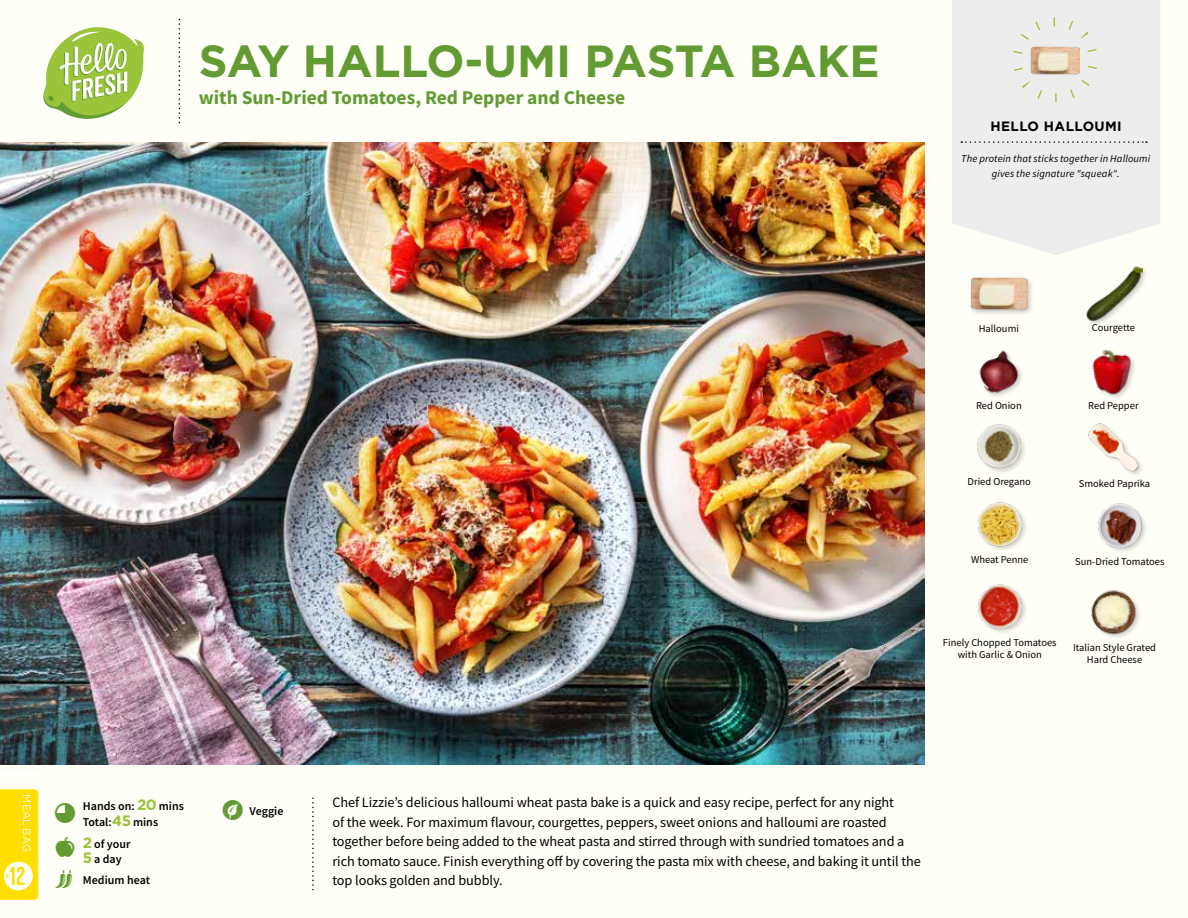
<style>
.page{position:relative;width:1188px;height:918px;background:#fffef7}
.page>*{position:absolute;margin:0;border:0;box-sizing:border-box;transform-origin:0 0}
.t1{font:700 45px "Gotham";color:#619b31}
.t2{font:26.1px "Kapra";color:#fd0}
.t3{font:700 19.5px "Source Sans Pro";color:#619b31}
.t4{font:14.25px/19.5px "Source Sans Pro";letter-spacing:-.005em;color:#000}
.t5{font:700 13.5px "Gotham";letter-spacing:.03em;color:#000}
.t6{font:600 12px/15.8px "Source Sans Pro";color:#000}
.t7{font:10.5px/12px "Source Sans Pro";color:#000;text-align:center}
.t8{font:italic 10.5px/14.7px "Source Sans Pro";letter-spacing:.01em;color:#000;text-align:center}
.t9{font:10.5px "Gotham";letter-spacing:-.005em;color:#fffefb}
.s1{font-family:"Gotham";font-weight:700;font-size:15px;color:#9ac43a}
</style>
<div class="page">
<svg style="left:43px;top:27px;width:101px;height:92px"></svg>
<svg style="left:0;top:789px;width:39px;height:111px;background:#ffe32b"></svg>
<img style="left:0;top:142px;width:925px;height:623px">
<img style="left:1092px;top:349px;width:43px;height:49px">
<img style="left:1091px;top:590px;width:49px;height:48px">
<img style="left:977px;top:424px;width:48px;height:48px">
<img style="left:979px;top:350px;width:43px;height:46px">
<img style="left:978px;top:502px;width:48px;height:48px">
<img style="left:1098px;top:503px;width:48px;height:49px">
<div style="left:1086px;top:265px;width:63px;height:63px;background:#000;opacity:.2"></div>
<img style="left:1086px;top:265px;width:56px;height:56px">
<img style="left:978px;top:584px;width:48px;height:49px">
<div style="left:970px;top:276px;width:64px;height:40px;background:#000;opacity:.2"></div>
<img style="left:970px;top:276px;width:58px;height:40px">
<img style="left:1088px;top:423px;width:54px;height:52px">
<div style="left:952px;top:0;width:208px;height:255px;background:#ededed"></div>
<svg style="left:961px;top:141px;width:186px;height:2px"></svg>
<img style="left:1031px;top:35px;width:49px;height:49px">
<div style="left:1013px;top:17px;width:85px;height:85px;border:9px dashed #9ac43a;border-radius:50%"></div>
<h1 class="t1" style="left:199px;top:32px;width:682px">SAY HALLO-UMI PASTA BAKE</h1>
<h3 class="t3" style="left:199px;top:84px;width:428px">with Sun-Dried Tomatoes, Red Pepper and Cheese</h3>
<p class="t5" style="left:991px;top:117px;width:133px">HELLO HALLOUMI</p>
<p class="t8" style="left:961px;top:151px;width:191px">The protein that sticks together in Halloumi gives the signature "squeak".</p>
<p class="t9" style="left:33px;top:794px;width:59px;rotate:90deg">MEAL BAG</p>
<h2 class="t2" style="left:10px;top:861px;width:17px">12</h2>
<p class="t6" style="left:83px;top:798px;width:103px">Hands on: <span class="s1">20</span> mins<br>Total:<span class="s1">45</span> mins</p>
<p class="t6" style="left:83px;top:836px;width:49px"><span class="s1">2</span> of your<br><span class="s1">5</span> a day</p>
<p class="t6" style="left:83px;top:872px;width:69px">Medium heat</p>
<p class="t7" style="left:979px;top:322px;width:42px">Halloumi</p>
<p class="t7" style="left:1092px;top:322px;width:45px">Courgette</p>
<p class="t7" style="left:976px;top:400px;width:47px">Red Onion</p>
<p class="t7" style="left:1088px;top:400px;width:52px">Red Pepper</p>
<p class="t7" style="left:968px;top:475px;width:65px">Dried Oregano</p>
<p class="t7" style="left:971px;top:553px;width:59px">Wheat Penne</p>
<p class="t7" style="left:1079px;top:477px;width:73px">Smoked Paprika</p>
<p class="t7" style="left:1075px;top:555px;width:91px">Sun-Dried Tomatoes</p>
<p class="t7" style="left:943px;top:636px;width:115px">Finely Chopped Tomatoes with Garlic &amp; Onion</p>
<p class="t7" style="left:1073px;top:641px;width:84px">Italian Style Grated<br>Hard Cheese</p>
<p class="t6" style="left:250px;top:803px;width:35px">Veggie</p>
<p class="t4" style="left:332px;top:793px;width:590px">Chef Lizzie’s delicious halloumi wheat pasta bake is a quick and easy recipe, perfect for any night<br>of the week. For maximum flavour, courgettes, peppers, sweet onions and halloumi are roasted together before being added to the wheat pasta and stirred through with sundried tomatoes and a rich tomato sauce. Finish everything off by covering the pasta mix with cheese, and baking it until the top looks golden and bubbly.</p>
</div>
